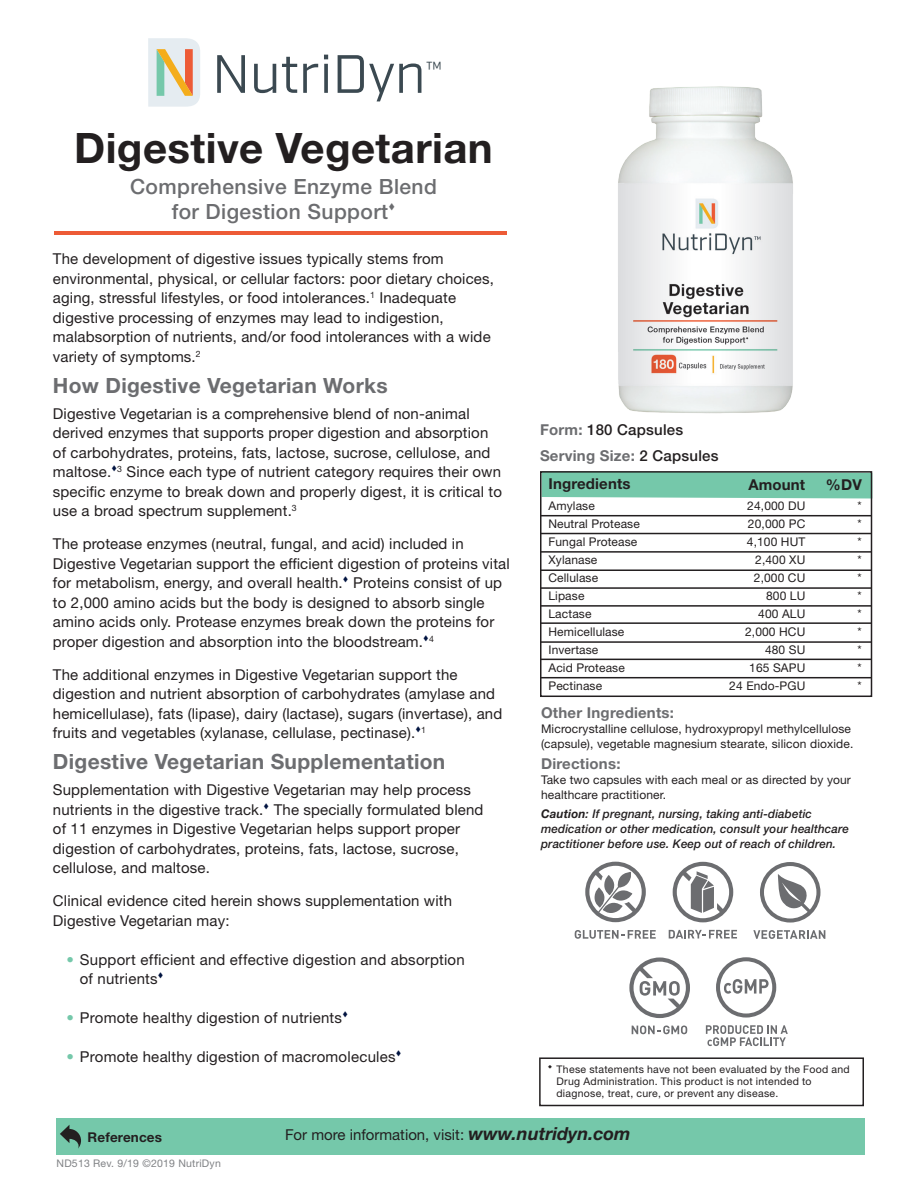
<style>
.page{position:relative;width:918px;height:1188px;background:#fff}
.page>*{position:absolute;margin:0;border:0;box-sizing:border-box;transform-origin:0 0}
.t1{font:53.85px "Industry";color:#3b4951}
.Product_Name{font:700 42px "Helvetica Neue LT Std";letter-spacing:.01em;color:#231f20}
.t2{font:21.75px "Industry";color:#3b4951}
.Body{font:700 21px "Helvetica Neue LT Std";letter-spacing:.015em;color:#6c6d70}
.t3{font:500 21px "Helvetica Neue LT Std";letter-spacing:.02em;color:#6c6d70}
.Body-2{font:15px/19.5px "Helvetica Neue LT Std";letter-spacing:.01em;color:#231f20}
.Ingredient_Panel__He{font:700 15px "Helvetica Neue LT Std";letter-spacing:.015em;color:#6c6d70}
.t4{font:700 15px "Helvetica Neue LT Std";letter-spacing:.01em;color:#231f20}
.t5{font:500 15px "Helvetica Neue LT Std";letter-spacing:.015em;color:#231f20}
.Ingredient_Panel__Bo{font:700 15px "Helvetica Neue LT Std";letter-spacing:.015em;color:#6c6d70}
.t6{font:700 13.5px "Helvetica Neue LT Std";letter-spacing:.01em;color:#231f20}
.Ingredient_Panel__Bo-2{font:12px/15px "Helvetica Neue LT Std";letter-spacing:.01em;color:#231f20}
.Ingredient_Panel__Ca{font:italic 500 12px/15px "Helvetica Neue LT Std";letter-spacing:.01em;color:#231f20}
.t7{font:10.5px "Helvetica Neue LT Std";letter-spacing:.025em;color:#231f20}
.t8{font:10.5px "Helvetica Neue LT Std";letter-spacing:.02em;color:#808285}
.s1{color:#75c8aa}
.s2{font-weight:700;color:#6c6d70}
.s3{font-weight:500;color:#231f20}
.s4{font-weight:700}
.s5{font-weight:700;font-style:italic;font-size:18px}
</style>
<div class="page">
<svg style="left:148px;top:38px;width:52px;height:69px;background:#ded6c4"></svg>
<hr style="left:54px;top:232px;width:453px;height:3px;background:#ed5b36">
<div style="left:539px;top:1057px;width:325px;height:49px;border:2px solid #231f20"></div>
<div style="left:543px;top:474px;width:326px;height:25px;background:#75c8aa"></div>
<div style="left:540px;top:471px;width:332px;height:226px;border:2px solid #231f20"></div>
<hr style="left:541px;top:515px;width:331px;height:1px;background:#231f20">
<hr style="left:541px;top:533px;width:331px;height:1px;background:#231f20">
<hr style="left:541px;top:551px;width:331px;height:2px;background:#231f20">
<hr style="left:541px;top:587px;width:331px;height:2px;background:#231f20">
<hr style="left:541px;top:605px;width:331px;height:2px;background:#231f20">
<hr style="left:541px;top:622px;width:331px;height:2px;background:#231f20">
<hr style="left:541px;top:641px;width:331px;height:2px;background:#231f20">
<hr style="left:541px;top:659px;width:331px;height:1px;background:#231f20">
<hr style="left:541px;top:677px;width:331px;height:1px;background:#231f20">
<hr style="left:541px;top:569px;width:331px;height:2px;background:#231f20">
<svg style="left:669px;top:930px;width:68px;height:9px"></svg>
<svg style="left:673px;top:862px;width:60px;height:60px"></svg>
<svg style="left:632px;top:1026px;width:55px;height:8px"></svg>
<svg style="left:629px;top:957px;width:61px;height:61px"></svg>
<svg style="left:706px;top:1025px;width:82px;height:21px"></svg>
<svg style="left:716px;top:957px;width:60px;height:61px"></svg>
<svg style="left:585px;top:862px;width:61px;height:60px"></svg>
<svg style="left:575px;top:930px;width:81px;height:9px"></svg>
<svg style="left:753px;top:930px;width:72px;height:9px"></svg>
<svg style="left:760px;top:862px;width:60px;height:61px"></svg>
<img style="left:618px;top:86px;width:175px;height:328px">
<div style="left:56px;top:1118px;width:809px;height:37px;background:#75c8aa"></div>
<svg style="left:60px;top:1125px;width:21px;height:24px"></svg>
<h1 class="t1" style="left:212px;top:42px;width:215px">NutriDyn</h1>
<h3 class="t2" style="left:425px;top:56px;width:18px">™</h3>
<p class="Product_Name" style="left:74px;top:122px;width:420px">Digestive Vegetarian</p>
<p class="t3" style="left:130px;top:174px;width:308px">Comprehensive Enzyme Blend</p>
<p class="t3" style="left:172px;top:199px;width:218px">for Digestion Support</p>
<p class="Body-2" style="left:53px;top:249px;width:443px">The development of digestive issues typically stems from environmental, physical, or cellular factors: poor dietary choices, aging, stressful lifestyles, or food intolerances.<sup>1</sup> Inadequate digestive processing of enzymes may lead to indigestion, malabsorption of nutrients, and/or food intolerances with a wide variety of symptoms.<sup>2</sup></p>
<p class="Body" style="left:53px;top:372px;width:336px">How Digestive Vegetarian Works</p>
<p class="Body-2" style="left:53px;top:404px;width:451px">Digestive Vegetarian is a comprehensive blend of non-animal derived enzymes that supports proper digestion and absorption of carbohydrates, proteins, fats, lactose, sucrose, cellulose, and maltose.<sup>▼</sup><sup>3</sup> Since each type of nutrient category requires their own specific enzyme to break down and properly digest, it is critical to use a broad spectrum supplement.<sup>3</sup></p>
<p class="Body-2" style="left:53px;top:534px;width:458px">The protease enzymes (neutral, fungal, and acid) included in Digestive Vegetarian support the efficient digestion of proteins vital for metabolism, energy, and overall health.<sup>▼</sup> Proteins consist of up to 2,000 amino acids but the body is designed to absorb single amino acids only. Protease enzymes break down the proteins for proper digestion and absorption into the bloodstream.<sup>▼</sup><sup>4</sup></p>
<p class="Body-2" style="left:53px;top:665px;width:451px">The additional enzymes in Digestive Vegetarian support the digestion and nutrient absorption of carbohydrates (amylase and hemicellulase), fats (lipase), dairy (lactase), sugars (invertase), and fruits and vegetables (xylanase, cellulase, pectinase).<sup>▼</sup><sup>1</sup></p>
<p class="Body" style="left:53px;top:749px;width:394px">Digestive Vegetarian Supplementation</p>
<p class="Body-2" style="left:53px;top:780px;width:432px">Supplementation with Digestive Vegetarian may help process nutrients in the digestive track.<sup>▼</sup> The specially formulated blend of 11 enzymes in Digestive Vegetarian helps support proper digestion of carbohydrates, proteins, fats, lactose, sucrose, cellulose, and maltose.</p>
<p class="Body-2" style="left:53px;top:891px;width:401px">Clinical evidence cited herein shows supplementation with<br>Digestive Vegetarian may:</p>
<p class="Body-2" style="left:80px;top:950px;width:386px;text-indent:-14px"><span class="s1">•</span> Support efficient and effective digestion and absorption of nutrients<sup>▼</sup></p>
<p class="Body-2" style="left:66px;top:1008px;width:283px"><span class="s1">•</span> Promote healthy digestion of nutrients<sup>▼</sup></p>
<p class="Body-2" style="left:66px;top:1047px;width:337px"><span class="s1">•</span> Promote healthy digestion of macromolecules<sup>▼</sup></p>
<p class="t5" style="left:540px;top:421px;width:145px"><span class="s2">Form:</span> 180 Capsules</p>
<p class="Ingredient_Panel__He" style="left:540px;top:446px;width:180px">Serving Size: <span class="s3">2 Capsules</span></p>
<p class="t4" style="left:549px;top:475px;width:84px">Ingredients</p>
<p class="Ingredient_Panel__Bo-2" style="left:549px;top:499px;width:48px">Amylase</p>
<p class="Ingredient_Panel__Bo-2" style="left:549px;top:517px;width:93px">Neutral Protease</p>
<p class="Ingredient_Panel__Bo-2" style="left:549px;top:535px;width:90px">Fungal Protease</p>
<p class="Ingredient_Panel__Bo-2" style="left:549px;top:553px;width:50px">Xylanase</p>
<p class="Ingredient_Panel__Bo-2" style="left:549px;top:571px;width:51px">Cellulase</p>
<p class="Ingredient_Panel__Bo-2" style="left:549px;top:589px;width:37px">Lipase</p>
<p class="Ingredient_Panel__Bo-2" style="left:549px;top:607px;width:44px">Lactase</p>
<p class="Ingredient_Panel__Bo-2" style="left:549px;top:625px;width:77px">Hemicellulase</p>
<p class="Ingredient_Panel__Bo-2" style="left:549px;top:643px;width:51px">Invertase</p>
<p class="Ingredient_Panel__Bo-2" style="left:549px;top:661px;width:78px">Acid Protease</p>
<p class="Ingredient_Panel__Bo-2" style="left:549px;top:679px;width:55px">Pectinase</p>
<p class="t4" style="left:748px;top:475px;width:58px">Amount</p>
<p class="t4" style="left:826px;top:475px;width:37px">%DV</p>
<p class="Ingredient_Panel__Bo-2" style="left:747px;top:499px;width:60px">24,000 DU</p>
<p class="Ingredient_Panel__Bo-2" style="left:748px;top:517px;width:59px">20,000 PC</p>
<p class="Ingredient_Panel__Bo-2" style="left:747px;top:535px;width:60px">4,100 HUT</p>
<p class="Ingredient_Panel__Bo-2" style="left:755px;top:553px;width:52px">2,400 XU</p>
<p class="Ingredient_Panel__Bo-2" style="left:754px;top:571px;width:53px">2,000 CU</p>
<p class="Ingredient_Panel__Bo-2" style="left:766px;top:589px;width:41px">800 LU</p>
<p class="Ingredient_Panel__Bo-2" style="left:758px;top:607px;width:49px">400 ALU</p>
<p class="Ingredient_Panel__Bo-2" style="left:745px;top:625px;width:62px">2,000 HCU</p>
<p class="Ingredient_Panel__Bo-2" style="left:765px;top:643px;width:42px">480 SU</p>
<p class="Ingredient_Panel__Bo-2" style="left:749px;top:661px;width:58px">165 SAPU</p>
<p class="Ingredient_Panel__Bo-2" style="left:729px;top:679px;width:78px">24 Endo-PGU</p>
<p class="Ingredient_Panel__Bo-2" style="left:858px;top:498px;width:6px">*</p>
<p class="Ingredient_Panel__Bo-2" style="left:858px;top:516px;width:6px">*</p>
<p class="Ingredient_Panel__Bo-2" style="left:858px;top:534px;width:6px">*</p>
<p class="Ingredient_Panel__Bo-2" style="left:858px;top:552px;width:6px">*</p>
<p class="Ingredient_Panel__Bo-2" style="left:858px;top:570px;width:6px">*</p>
<p class="Ingredient_Panel__Bo-2" style="left:858px;top:588px;width:6px">*</p>
<p class="Ingredient_Panel__Bo-2" style="left:858px;top:606px;width:6px">*</p>
<p class="Ingredient_Panel__Bo-2" style="left:858px;top:624px;width:6px">*</p>
<p class="Ingredient_Panel__Bo-2" style="left:858px;top:642px;width:6px">*</p>
<p class="Ingredient_Panel__Bo-2" style="left:858px;top:660px;width:6px">*</p>
<p class="Ingredient_Panel__Bo-2" style="left:858px;top:678px;width:6px">*</p>
<p class="Ingredient_Panel__He" style="left:541px;top:703px;width:134px">Other Ingredients:</p>
<p class="Ingredient_Panel__Bo-2" style="left:541px;top:721px;width:314px">Microcrystalline cellulose, hydroxypropyl methylcellulose (capsule), vegetable magnesium stearate, silicon dioxide.</p>
<p class="Ingredient_Panel__Bo" style="left:541px;top:754px;width:81px">Directions:</p>
<p class="Ingredient_Panel__Bo-2" style="left:541px;top:772px;width:311px">Take two capsules with each meal or as directed by your healthcare practitioner.</p>
<p class="Ingredient_Panel__Ca" style="left:541px;top:806px;width:309px"><span class="s4">Caution</span>: If pregnant, nursing, taking anti-diabetic medication or other medication, consult your healthcare practitioner before use. Keep out of reach of children.</p>
<p class="t7" style="left:557px;top:1063px;width:295px">These statements have not been evaluated by the Food and</p>
<p class="t7" style="left:557px;top:1075px;width:257px">Drug Administration. This product is not intended to</p>
<p class="t7" style="left:557px;top:1087px;width:223px">diagnose, treat, cure, or prevent any disease.</p>
<p class="t6" style="left:88px;top:1129px;width:76px">References</p>
<p class="Body-2" style="left:285px;top:1125px;width:347px">For more information, visit: <span class="s5">www.nutridyn.com</span></p>
<p class="t8" style="left:57px;top:1157px;width:166px">ND513 Rev. 9/19 ©2019 NutriDyn</p>
</div>
